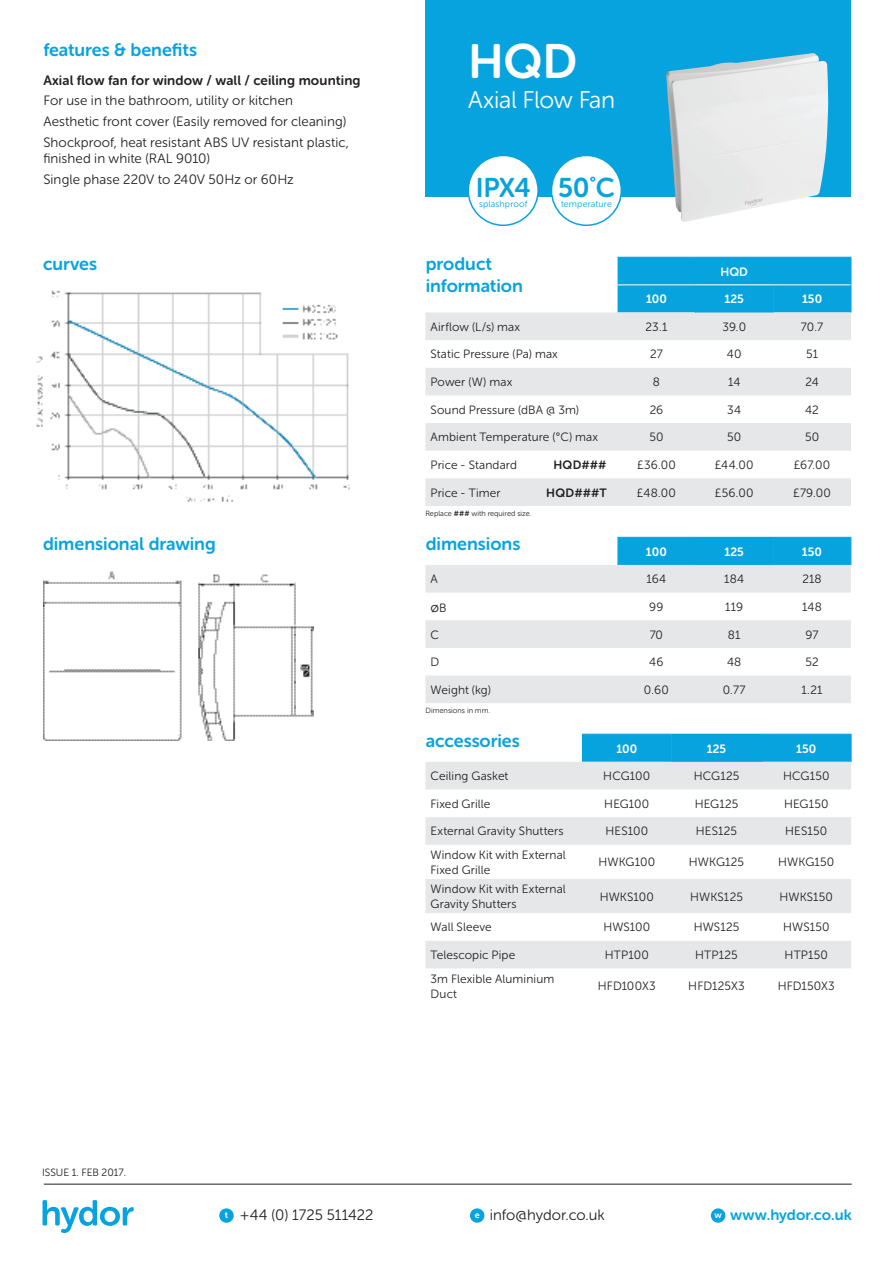
<style>
.page{position:relative;width:893px;height:1263px;background:#fff}
.page>*{position:absolute;margin:0;border:0;box-sizing:border-box;transform-origin:0 0}
.t1{font:48px "Museo Sans Rounded 700";color:#fff}
.t2{font:27px "Museo Sans Rounded 700";letter-spacing:-.02em;color:#07a3df}
.t3{font:24px "Museo Sans Rounded 300";letter-spacing:-.015em;color:#fff}
.t4{font:18px/21px "Museo Sans Rounded 700";color:#07a3df}
.t5{font:15px "Museo Sans Rounded 300";color:#231f20}
.t6{font:15px "Museo Sans Rounded 700";letter-spacing:.005em;color:#07a3df}
.t7{font:13.95px "Museo Sans 300";color:#231f20}
.t8{font:13.5px/20.7px "Museo Sans Rounded 300";letter-spacing:.005em;color:#231f20}
.t9{font:13.5px "Museo Sans Rounded 700";letter-spacing:.01em;color:#231f20}
.t10{font:12px/15px "Museo Sans Rounded 300";letter-spacing:.01em;color:#231f20}
.t11{font:12px "Museo Sans Rounded 700";color:#fff}
.t12{font:12px "Museo Sans Rounded 700";letter-spacing:.02em;color:#231f20}
.t13{font:10.5px "Museo Sans Rounded 300";color:#231f20}
.t14{font:9px "Museo Sans Rounded 300";letter-spacing:.015em;color:#07a3df}
.t15{font:7.5px "Museo Sans Rounded 300";color:#231f20}
.s1{font-family:"Museo Sans Rounded 700"}
.s2{font-family:"Museo Sans Rounded 300";font-size:12px}
.s3{font-family:"Museo Sans Rounded 700";font-size:9px;color:#fff}
.s4{font-size:9px;color:#fff}
</style>
<div class="page">
<hr style="left:44px;top:1184px;width:808px;height:1px;background:#231f20">
<svg style="left:43px;top:1200px;width:91px;height:33px"></svg>
<div style="left:470px;top:1208px;width:14px;height:15px;background:#07a3df;border-radius:50%"></div>
<div style="left:219px;top:1208px;width:15px;height:15px;background:#07a3df;border-radius:50%"></div>
<div style="left:711px;top:1208px;width:14px;height:15px;background:#07a3df;border-radius:50%"></div>
<svg style="left:425px;top:312px;width:426px;height:194px;fill:#e6e7e9"></svg>
<div style="left:618px;top:257px;width:234px;height:55px;background:#07a3df"></div>
<hr style="left:618px;top:284px;width:77px;height:1px;background:#fff">
<hr style="left:695px;top:284px;width:78px;height:1px;background:#fff">
<hr style="left:773px;top:284px;width:78px;height:1px;background:#fff">
<div style="left:425px;top:0;width:426px;height:196px;background:#07a3df"></div>
<img style="left:36px;top:290px;width:314px;height:212px">
<svg style="left:425px;top:565px;width:426px;height:138px;fill:#e6e7e9"></svg>
<div style="left:617px;top:537px;width:234px;height:28px;background:#07a3df"></div>
<img style="left:666px;top:53px;width:162px;height:169px">
<svg style="left:425px;top:762px;width:426px;height:206px;fill:#e6e7e9"></svg>
<div style="left:582px;top:734px;width:270px;height:28px;background:#07a3df"></div>
<div style="left:468px;top:155px;width:70px;height:70px;background:#fff;border-radius:50%"></div>
<div style="left:551px;top:155px;width:70px;height:70px;background:#fff;border-radius:50%"></div>
<div style="left:467px;top:155px;width:72px;height:71px;border:2px solid #07a3df;border-radius:50%"></div>
<div style="left:551px;top:155px;width:71px;height:71px;border:2px solid #07a3df;border-radius:50%"></div>
<img style="left:44px;top:571px;width:269px;height:169px">
<h3 class="t4" style="left:43px;top:39px;width:155px">features &amp; benefits</h3>
<p class="t9" style="left:43px;top:72px;width:319px">Axial flow fan for window / wall / ceiling mounting</p>
<p class="t8" style="left:43px;top:90px;width:307px">For use in the bathroom, utility or kitchen<br>Aesthetic front cover (Easily removed for cleaning)<br>Shockproof, heat resistant ABS UV resistant plastic,</p>
<p class="t8" style="left:43px;top:148px;width:252px">finished in white (RAL 9010)<br>Single phase 220V to 240V 50Hz or 60Hz</p>
<h1 class="t1" style="left:468px;top:35px;width:111px">HQD</h1>
<h3 class="t3" style="left:468px;top:87px;width:148px">Axial Flow Fan</h3>
<h2 class="t2" style="left:476px;top:172px;width:141px">IPX4 50<sup>°</sup>C</h2>
<p class="t14" style="left:479px;top:199px;width:50px">splashproof</p>
<p class="t14" style="left:561px;top:199px;width:52px">temperature</p>
<h3 class="t4" style="left:43px;top:254px;width:56px">curves</h3>
<h3 class="t4" style="left:426px;top:254px;width:99px">product information</h3>
<p class="t11" style="left:721px;top:265px;width:29px">HQD</p>
<p class="t11" style="left:646px;top:292px;width:22px">100</p>
<p class="t11" style="left:725px;top:292px;width:21px">125</p>
<p class="t11" style="left:802px;top:292px;width:22px">150</p>
<p class="t10" style="left:430px;top:319px;width:91px">Airflow (L/s) max</p>
<p class="t10" style="left:645px;top:319px;width:23px">23.1</p>
<p class="t10" style="left:722px;top:319px;width:25px">39.0</p>
<p class="t10" style="left:801px;top:319px;width:24px">70.7</p>
<p class="t10" style="left:430px;top:347px;width:129px">Static Pressure (Pa) max</p>
<p class="t10" style="left:650px;top:347px;width:14px">27</p>
<p class="t10" style="left:727px;top:347px;width:16px">40</p>
<p class="t10" style="left:806px;top:347px;width:13px">51</p>
<p class="t10" style="left:430px;top:375px;width:83px">Power (W) max</p>
<p class="t10" style="left:653px;top:375px;width:9px">8</p>
<p class="t10" style="left:728px;top:375px;width:14px">14</p>
<p class="t10" style="left:805px;top:375px;width:15px">24</p>
<p class="t10" style="left:430px;top:402px;width:150px">Sound Pressure (dBA @ 3m)</p>
<p class="t10" style="left:650px;top:402px;width:15px">26</p>
<p class="t10" style="left:727px;top:402px;width:15px">34</p>
<p class="t10" style="left:805px;top:402px;width:15px">42</p>
<p class="t10" style="left:430px;top:430px;width:169px">Ambient Temperature (°C) max</p>
<p class="t10" style="left:649px;top:430px;width:16px">50</p>
<p class="t10" style="left:727px;top:430px;width:16px">50</p>
<p class="t10" style="left:805px;top:430px;width:16px">50</p>
<p class="t10" style="left:430px;top:457px;width:88px">Price - Standard</p>
<p class="t12" style="left:553px;top:458px;width:55px">HQD###</p>
<p class="t10" style="left:637px;top:457px;width:40px">£36.00</p>
<p class="t10" style="left:715px;top:457px;width:40px">£44.00</p>
<p class="t10" style="left:794px;top:457px;width:38px">£67.00</p>
<p class="t10" style="left:430px;top:485px;width:72px">Price - Timer</p>
<p class="t12" style="left:546px;top:486px;width:62px">HQD###T</p>
<p class="t10" style="left:637px;top:485px;width:40px">£48.00</p>
<p class="t10" style="left:715px;top:485px;width:40px">£56.00</p>
<p class="t10" style="left:793px;top:485px;width:39px">£79.00</p>
<p class="t15" style="left:425px;top:510px;width:108px">Replace <span class="s1">###</span> with required size.</p>
<h3 class="t4" style="left:43px;top:534px;width:174px">dimensional drawing</h3>
<h3 class="t4" style="left:426px;top:534px;width:96px">dimensions</h3>
<p class="t11" style="left:646px;top:545px;width:22px">100</p>
<p class="t11" style="left:724px;top:545px;width:21px">125</p>
<p class="t11" style="left:802px;top:545px;width:22px">150</p>
<p class="t10" style="left:430px;top:572px;width:9px">A</p>
<p class="t10" style="left:647px;top:572px;width:21px">164</p>
<p class="t10" style="left:724px;top:572px;width:21px">184</p>
<p class="t10" style="left:802px;top:572px;width:21px">218</p>
<p class="t7" style="left:430px;top:599px;width:18px">ø<span class="s2">B</span></p>
<p class="t10" style="left:649px;top:599px;width:16px">99</p>
<p class="t10" style="left:725px;top:599px;width:20px">119</p>
<p class="t10" style="left:802px;top:599px;width:21px">148</p>
<p class="t10" style="left:430px;top:627px;width:10px">C</p>
<p class="t10" style="left:650px;top:627px;width:15px">70</p>
<p class="t10" style="left:728px;top:627px;width:14px">81</p>
<p class="t10" style="left:806px;top:627px;width:14px">97</p>
<p class="t10" style="left:430px;top:655px;width:10px">D</p>
<p class="t10" style="left:649px;top:655px;width:16px">46</p>
<p class="t10" style="left:727px;top:655px;width:16px">48</p>
<p class="t10" style="left:805px;top:655px;width:15px">52</p>
<p class="t10" style="left:430px;top:682px;width:62px">Weight (kg)</p>
<p class="t10" style="left:644px;top:682px;width:26px">0.60</p>
<p class="t10" style="left:723px;top:682px;width:24px">0.77</p>
<p class="t10" style="left:801px;top:682px;width:23px">1.21</p>
<h3 class="t4" style="left:426px;top:731px;width:96px">accessories</h3>
<p class="t11" style="left:616px;top:742px;width:22px">100</p>
<p class="t11" style="left:707px;top:742px;width:21px">125</p>
<p class="t11" style="left:796px;top:742px;width:22px">150</p>
<p class="t10" style="left:430px;top:769px;width:79px">Ceiling Gasket</p>
<p class="t10" style="left:603px;top:769px;width:49px">HCG100</p>
<p class="t10" style="left:694px;top:769px;width:47px">HCG125</p>
<p class="t10" style="left:783px;top:769px;width:48px">HCG150</p>
<p class="t10" style="left:430px;top:796px;width:61px">Fixed Grille</p>
<p class="t10" style="left:604px;top:796px;width:47px">HEG100</p>
<p class="t10" style="left:695px;top:796px;width:45px">HEG125</p>
<p class="t10" style="left:784px;top:796px;width:46px">HEG150</p>
<p class="t10" style="left:431px;top:824px;width:135px">External Gravity Shutters</p>
<p class="t10" style="left:605px;top:824px;width:44px">HES100</p>
<p class="t10" style="left:696px;top:824px;width:43px">HES125</p>
<p class="t10" style="left:785px;top:824px;width:44px">HES150</p>
<p class="t10" style="left:431px;top:847px;width:137px">Window Kit with External<br>Fixed Grille</p>
<p class="t10" style="left:598px;top:855px;width:58px">HWKG100</p>
<p class="t10" style="left:689px;top:855px;width:57px">HWKG125</p>
<p class="t10" style="left:778px;top:855px;width:58px">HWKG150</p>
<p class="t10" style="left:431px;top:881px;width:137px">Window Kit with External<br>Gravity Shutters</p>
<p class="t10" style="left:600px;top:889px;width:56px">HWKS100</p>
<p class="t10" style="left:690px;top:889px;width:54px">HWKS125</p>
<p class="t10" style="left:779px;top:889px;width:55px">HWKS150</p>
<p class="t10" style="left:431px;top:920px;width:63px">Wall Sleeve</p>
<p class="t10" style="left:603px;top:920px;width:48px">HWS100</p>
<p class="t10" style="left:694px;top:920px;width:47px">HWS125</p>
<p class="t10" style="left:783px;top:920px;width:48px">HWS150</p>
<p class="t10" style="left:431px;top:947px;width:86px">Telescopic Pipe</p>
<p class="t10" style="left:605px;top:947px;width:46px">HTP100</p>
<p class="t10" style="left:695px;top:947px;width:44px">HTP125</p>
<p class="t10" style="left:785px;top:947px;width:45px">HTP150</p>
<p class="t10" style="left:431px;top:971px;width:125px">3m Flexible Aluminium<br>Duct</p>
<p class="t10" style="left:598px;top:978px;width:59px">HFD100X3</p>
<p class="t10" style="left:688px;top:978px;width:58px">HFD125X3</p>
<p class="t10" style="left:778px;top:978px;width:59px">HFD150X3</p>
<p class="t15" style="left:426px;top:706px;width:66px">Dimensions in mm.</p>
<p class="t13" style="left:42px;top:1167px;width:86px">ISSUE 1. FEB 2017.</p>
<p class="t5" style="left:225px;top:1207px;width:150px"><span class="s3">t</span> +44 (0) 1725 511422</p>
<p class="t5" style="left:475px;top:1207px;width:132px"><span class="s3">e</span> info@hydor.co.uk</p>
<p class="t6" style="left:714px;top:1207px;width:139px"><span class="s4">w</span> www.hydor.co.uk</p>
</div>
